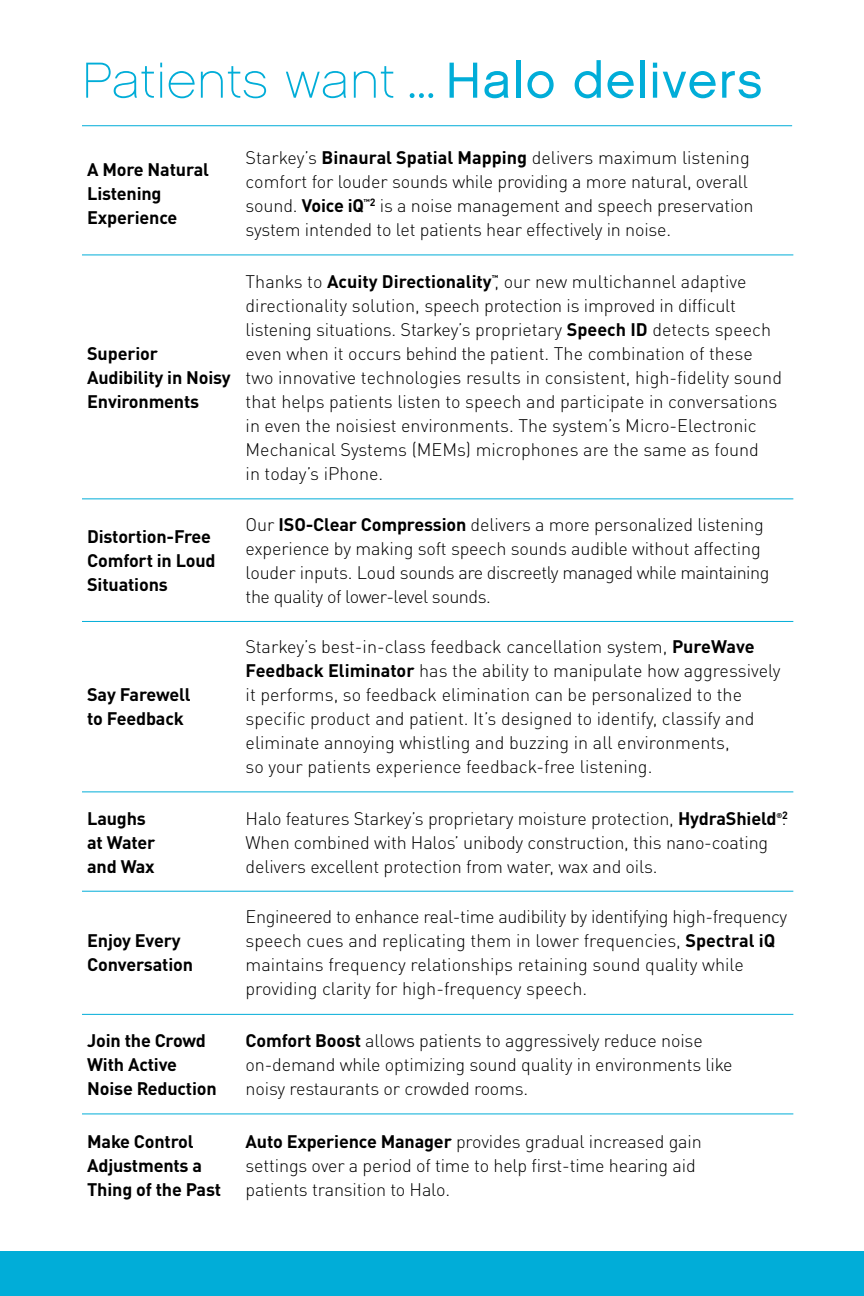
<style>
.page{position:relative;width:864px;height:1296px;background:#fff}
.page>*{position:absolute;margin:0;border:0;box-sizing:border-box;transform-origin:0 0}
.t1{font:50.4px "Chalet Paris Nineteen Sixty";letter-spacing:.025em;color:#01add8}
.t2{font:300 18px/24px "DINOT";letter-spacing:-.01em;color:#000}
.t3{font:700 18px/24px "DINOT";letter-spacing:-.01em;color:#000}
.t4{font:700 7px "DINOT";color:#000}
.s1{font-family:"Avenir";font-weight:300}
.s2{font-family:"Chalet London Nineteen Sixty"}
.s3{font-weight:700}
.s4{font-size:10.4px}
.s5{font-weight:300;font-size:18px}
</style>
<div class="page">
<hr style="left:82px;top:125px;width:710px;height:1px;background:#01add8">
<hr style="left:82px;top:255px;width:711px;height:1px;background:#01add8">
<hr style="left:82px;top:499px;width:711px;height:1px;background:#01add8">
<hr style="left:82px;top:621px;width:711px;height:1px;background:#01add8">
<hr style="left:82px;top:792px;width:711px;height:1px;background:#01add8">
<hr style="left:82px;top:891px;width:711px;height:1px;background:#01add8">
<hr style="left:82px;top:1014px;width:711px;height:1px;background:#01add8">
<hr style="left:82px;top:1114px;width:711px;height:1px;background:#01add8">
<div style="left:0;top:1252px;width:864px;height:44px;background:#01add8"></div>
<h1 class="t1" style="left:82px;top:51px;width:682px">Patients want <span class="s1">...</span> <span class="s2">Halo delivers</span></h1>
<p class="t3" style="left:87px;top:157px;width:123px">A More Natural<br>Listening<br>Experience</p>
<p class="t3" style="left:87px;top:341px;width:145px">Superior<br>Audibility in Noisy<br>Environments</p>
<p class="t3" style="left:87px;top:524px;width:130px">Distortion-Free<br>Comfort in Loud<br>Situations</p>
<p class="t3" style="left:87px;top:682px;width:105px">Say Farewell to Feedback</p>
<p class="t2" style="left:246px;top:146px;width:510px">Starkey’s <span class="s3">Binaural Spatial Mapping</span> delivers maximum listening comfort for louder sounds while providing a more natural, overall sound. <span class="s3">Voice iQ</span><sup>™</sup><sup>2</sup> is a noise management and speech preservation system intended to let patients hear effectively in noise.</p>
<p class="t4" style="left:492px;top:272px;width:8px">™</p>
<p class="t2" style="left:246px;top:293px;width:538px">directionality solution, speech protection is improved in difficult listening situations. Starkey’s proprietary <span class="s3">Speech ID</span> detects speech even when it occurs behind the patient. The combination of these two innovative technologies results in consistent, high-fidelity sound that helps patients listen to speech and participate in conversations in even the noisiest environments. The system’s Micro-Electronic Mechanical Systems (MEMs) microphones are the same as found<br>in today’s iPhone.</p>
<p class="t2" style="left:246px;top:269px;width:502px">Thanks to <span class="s3">Acuity Directionality</span>, our new multichannel adaptive</p>
<p class="t2" style="left:246px;top:512px;width:525px">Our <span class="s3">ISO-Clear Compression</span> delivers a more personalized listening experience by making soft speech sounds audible without affecting louder inputs. Loud sounds are discreetly managed while maintaining the quality of lower-level sounds.</p>
<p class="t2" style="left:246px;top:635px;width:536px">Starkey’s best-in-class feedback cancellation system, <span class="s3">PureWave Feedback Eliminator</span> has the ability to manipulate how aggressively it performs, so feedback elimination can be personalized to the specific product and patient. It’s designed to identify, classify and eliminate annoying whistling and buzzing in all environments,<br>so your patients experience feedback-free listening.</p>
<p class="t3" style="left:87px;top:806px;width:70px">Laughs at Water and Wax</p>
<p class="t2" style="left:246px;top:806px;width:533px">Halo features Starkey’s proprietary moisture protection, <span class="s3">HydraShield</span></p>
<p class="t4" style="left:776px;top:811px;width:13px">® <span class="s4">2</span><span class="s5">.</span></p>
<p class="t2" style="left:246px;top:830px;width:524px">When combined with Halos’ unibody construction, this nano-coating delivers excellent protection from water, wax and oils.</p>
<p class="t3" style="left:87px;top:928px;width:107px">Enjoy Every<br>Conversation</p>
<p class="t2" style="left:246px;top:905px;width:543px">Engineered to enhance real-time audibility by identifying high-frequency speech cues and replicating them in lower frequencies, <span class="s3">Spectral iQ </span>maintains frequency relationships retaining sound quality while providing clarity for high-frequency speech.</p>
<p class="t3" style="left:87px;top:1028px;width:131px">Join the Crowd<br>With Active<br>Noise Reduction</p>
<p class="t2" style="left:246px;top:1028px;width:489px"><span class="s3">Comfort Boost</span> allows patients to aggressively reduce noise on-demand while optimizing sound quality in environments like noisy restaurants or crowded rooms.</p>
<p class="t3" style="left:87px;top:1129px;width:135px">Make Control<br>Adjustments a<br>Thing of the Past</p>
<p class="t2" style="left:246px;top:1129px;width:458px"><span class="s3">Auto Experience Manager</span> provides gradual increased gain settings over a period of time to help first-time hearing aid patients transition to Halo.</p>
</div>
